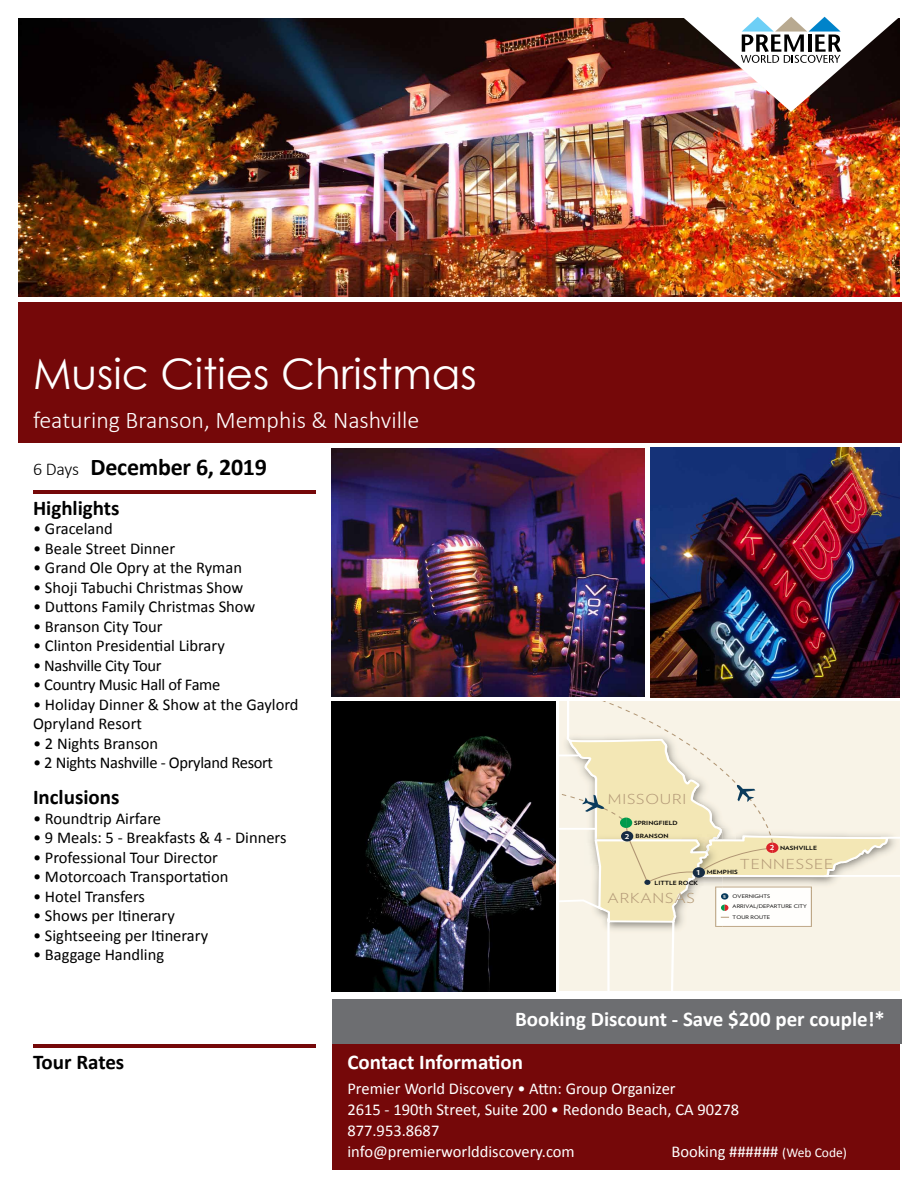
<style>
.page{position:relative;width:918px;height:1188px;background:#fff}
.page>*{position:absolute;margin:0;border:0;box-sizing:border-box;transform-origin:0 0}
.t1{font:42px "Century Gothic";color:#fff}
.t2{font:300 24px "Calibri";color:#fff}
.t3{font:700 24px "Calibri";letter-spacing:-.01em;color:#000}
.t4{font:700 21px "Calibri";color:#fff}
.t5{font:700 21px "Calibri";color:#000}
.t6{font:16.5px/19.5px "Calibri";color:#000}
.t7{font:16.5px/21px "Calibri";color:#fff}
.t8{font:16.5px "Calibri";letter-spacing:-.02em;color:#000}
.t9{font:300 13.8px "Verlag";letter-spacing:.05em;color:#b49a78;scale:1.18 1}
.t10{font:700 8.55px "Verlag";color:#fcf8f1;scale:1.18 1}
.t11{font:700 5.7px "Verlag";letter-spacing:.01em;color:#000;scale:1.18 1}
.t12{font:4.95px/10.5px "Verlag";letter-spacing:.01em;color:#000;scale:1.18 1}
.t13{font:700 4.95px "Verlag";color:#fcf8f1;scale:1.18 1}
.s1{font-weight:300;font-size:18px}
.s2{font-size:13.5px}
</style>
<div class="page">
<div style="left:332px;top:1044px;width:568px;height:126px;background:#750809"></div>
<img style="left:18px;top:18px;width:882px;height:279px">
<img style="left:331px;top:448px;width:314px;height:249px">
<div style="left:332px;top:1000px;width:570px;height:44px;background:#6d6e71"></div>
<hr style="left:33px;top:490px;width:283px;height:4px;background:#750809">
<div style="left:18px;top:301px;width:883px;height:144px;background:#750809"></div>
<hr style="left:0;top:443px;width:918px;height:4px;background:#fff">
<div style="left:18px;top:297px;width:900px;height:5px;background:#fff"></div>
<hr style="left:33px;top:1044px;width:283px;height:4px;background:#750809">
<div style="left:559px;top:754px;width:341px;height:237px;background:#f8f3e7"></div>
<svg style="left:559px;top:702px;width:329px;height:225px;background:#f1ebd5"></svg>
<img style="left:650px;top:448px;width:250px;height:249px">
<img style="left:331px;top:702px;width:225px;height:289px">
<svg style="left:682px;top:16px;width:218px;height:96px"></svg>
<h1 class="t1" style="left:33px;top:344px;width:445px">Music Cities Christmas</h1>
<h2 class="t2" style="left:33px;top:405px;width:388px">featuring Branson, Memphis &amp; Nashville</h2>
<h2 class="t3" style="left:33px;top:452px;width:236px"><span class="s1">6 Days</span> December 6, 2019</h2>
<p class="t5" style="left:33px;top:494px;width:88px">Highlights</p>
<p class="t6" style="left:33px;top:519px;width:81px">• Graceland</p>
<p class="t6" style="left:33px;top:538px;width:144px">• Beale Street Dinner</p>
<p class="t6" style="left:33px;top:558px;width:211px">• Grand Ole Opry at the Ryman</p>
<p class="t6" style="left:33px;top:577px;width:212px">• Shoji Tabuchi Christmas Show</p>
<p class="t6" style="left:33px;top:597px;width:224px">• Duttons Family Christmas Show</p>
<p class="t6" style="left:33px;top:616px;width:131px">• Branson City Tour</p>
<p class="t6" style="left:33px;top:636px;width:193px">• Clinton Presidential Library</p>
<p class="t8" style="left:33px;top:655px;width:130px">• Nashville City Tour</p>
<p class="t8" style="left:33px;top:674px;width:189px">• Country Music Hall of Fame</p>
<p class="t6" style="left:33px;top:695px;width:267px">• Holiday Dinner &amp; Show at the Gaylord<br>Opryland Resort</p>
<p class="t6" style="left:33px;top:734px;width:127px">• 2 Nights Branson</p>
<p class="t8" style="left:33px;top:752px;width:242px">• 2 Nights Nashville - Opryland Resort</p>
<p class="t5" style="left:33px;top:784px;width:88px">Inclusions</p>
<p class="t6" style="left:33px;top:808px;width:130px">• Roundtrip Airfare</p>
<p class="t6" style="left:33px;top:828px;width:255px">• 9 Meals: 5 - Breakfasts &amp; 4 - Dinners</p>
<p class="t6" style="left:33px;top:847px;width:186px">• Professional Tour Director</p>
<p class="t6" style="left:33px;top:867px;width:197px">• Motorcoach Transportation</p>
<p class="t6" style="left:33px;top:886px;width:114px">• Hotel Transfers</p>
<p class="t6" style="left:33px;top:906px;width:143px">• Shows per Itinerary</p>
<p class="t6" style="left:33px;top:925px;width:177px">• Sightseeing per Itinerary</p>
<p class="t6" style="left:33px;top:945px;width:133px">• Baggage Handling</p>
<p class="t9" style="left:608px;top:789px;width:68px">MISSOURI</p>
<p class="t11" style="left:634px;top:818px;width:38px">SPRINGFIELD</p>
<p class="t10" style="left:625px;top:829px;width:5px">2</p>
<p class="t11" style="left:636px;top:832px;width:30px">BRANSON</p>
<p class="t10" style="left:770px;top:841px;width:5px">2</p>
<p class="t11" style="left:780px;top:844px;width:33px">NASHVILLE</p>
<p class="t9" style="left:740px;top:854px;width:81px">TENNESSEE</p>
<p class="t10" style="left:697px;top:865px;width:5px">1</p>
<p class="t11" style="left:707px;top:868px;width:28px">MEMPHIS</p>
<p class="t11" style="left:655px;top:878px;width:38px">LITTLE ROCK</p>
<p class="t9" style="left:608px;top:888px;width:75px">ARKANSAS</p>
<p class="t12" style="left:733px;top:891px;width:65px">OVERNIGHTS<br>ARRIVAL/DEPARTURE CITY<br>TOUR ROUTE</p>
<p class="t13" style="left:723px;top:892px;width:4px">5</p>
<p class="t4" style="left:515px;top:1005px;width:371px">Booking Discount - Save $200 per couple!*</p>
<p class="t5" style="left:33px;top:1048px;width:93px">Tour Rates</p>
<p class="t4" style="left:347px;top:1048px;width:177px">Contact Information</p>
<p class="t7" style="left:347px;top:1078px;width:393px">Premier World Discovery • Attn: Group Organizer<br>2615 - 190th Street, Suite 200 • Redondo Beach, CA 90278<br>877.953.8687<br>info@premierworlddiscovery.com</p>
<p class="t7" style="left:671px;top:1141px;width:177px">Booking ###### <span class="s2">(Web Code)</span></p>
</div>
